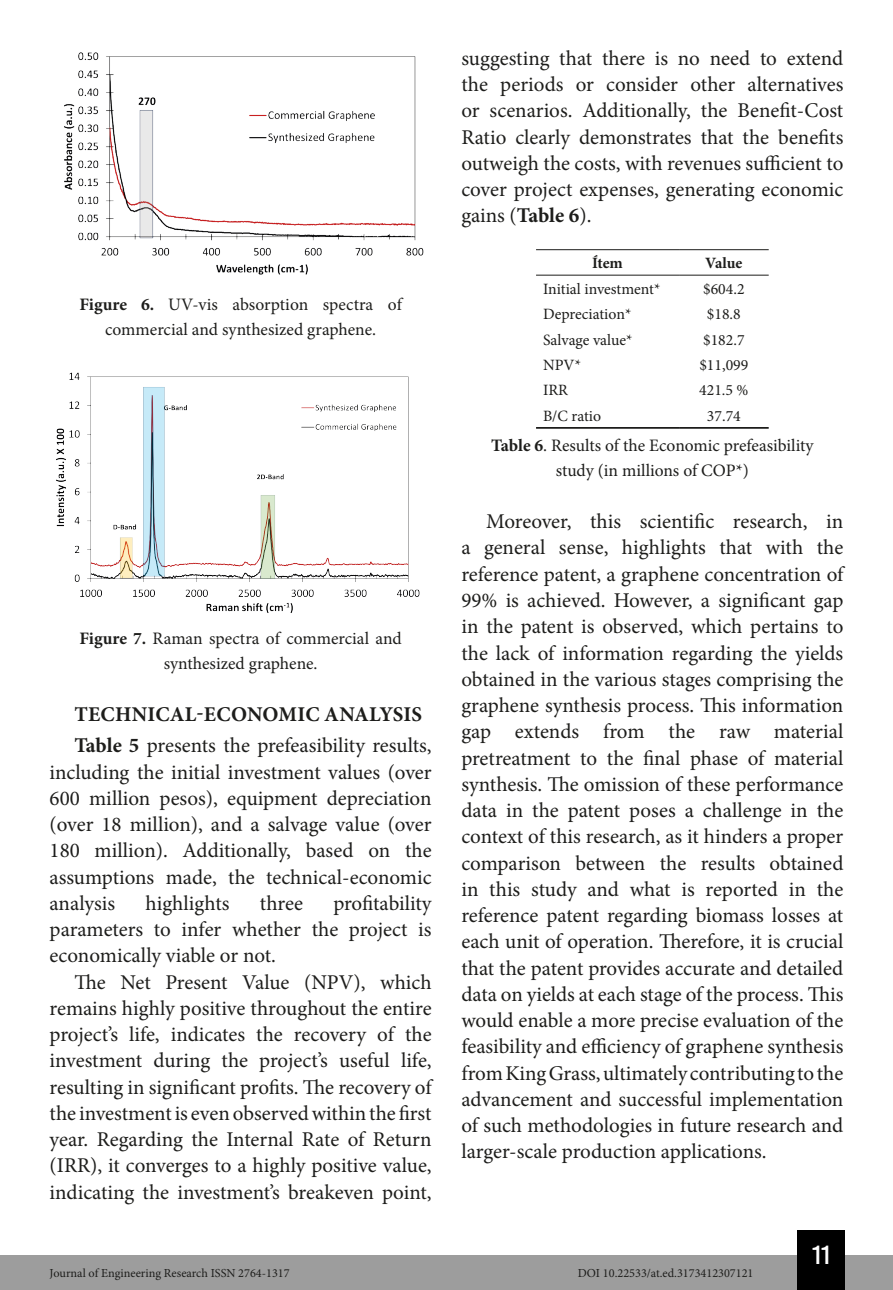
<style>
.page{position:relative;width:893px;height:1290px;background:#fff}
.page>*{position:absolute;margin:0;border:0;box-sizing:border-box;transform-origin:0 0}
.t1{font:26.25px "Bebas Kai";color:#fff}
.t2{font:21px/26.2px "Minion Pro";color:#1d1d1b;text-align:justify}
.t3{font:17.5px/24.5px "Minion Pro";color:#1d1d1b;text-align:center}
.t4{font:15.75px "Minion Pro";color:#1d1d1b}
.t5{font:700 15.75px "Minion Pro";letter-spacing:-.005em;color:#1d1d1b}
.t6{font:12.25px "Minion Pro";color:#1d1d1b}
.s1{font-weight:700}
</style>
<div class="page">
<div style="left:0;top:1255px;width:893px;height:35px;background:#9d9d9d"></div>
<div style="left:797px;top:1230px;width:48px;height:60px;background:#000"></div>
<img style="left:64px;top:52px;width:360px;height:223px">
<img style="left:56px;top:372px;width:364px;height:241px">
<hr style="left:536px;top:427px;width:143px;height:2px;background:#1d1d1b">
<hr style="left:679px;top:427px;width:90px;height:2px;background:#1d1d1b">
<hr style="left:536px;top:249px;width:143px;height:1px;background:#1d1d1b">
<hr style="left:679px;top:249px;width:90px;height:1px;background:#1d1d1b">
<hr style="left:536px;top:275px;width:143px;height:1px;background:#1d1d1b">
<hr style="left:679px;top:275px;width:90px;height:1px;background:#1d1d1b">
<p class="t3" style="left:79px;top:293px;width:324px"><span class="s1">Figure 6.</span> UV-vis absorption spectra of commercial and synthesized graphene.</p>
<p class="t3" style="left:79px;top:626px;width:324px"><span class="s1">Figure 7.</span> Raman spectra of commercial and synthesized graphene.</p>
<p class="t2" style="left:74px;top:699px;width:359px;line-height:31.2px"><span class="s1">TECHNICAL-ECONOMIC ANALYSIS<br>Table 5</span> presents the prefeasibility results,</p>
<p class="t2" style="left:50px;top:759px;width:383px">including the initial investment values (over 600 million pesos), equipment depreciation (over 18 million), and a salvage value (over 180 million). Additionally, based on the assumptions made, the technical-economic analysis</p>
<p class="t2" style="left:50px;top:890px;width:383px;text-indent:284px">profitability parameters to infer whether the project is economically viable or not.</p>
<p class="t2" style="left:50px;top:969px;width:383px;text-indent:25px">The Net Present Value (NPV), which remains highly positive throughout the entire project’s life, indicates the recovery of the investment during the project’s useful life, resulting in significant profits. The recovery of the investment is even observed within the first year. Regarding the Internal Rate of Return (IRR), it converges to a highly positive value, indicating the investment’s breakeven point,</p>
<p class="t2" style="left:145px;top:890px;width:85px">highlights</p>
<p class="t2" style="left:260px;top:890px;width:45px">three</p>
<p class="t2" style="left:461px;top:45px;width:383px">suggesting that there is no need to extend the periods or consider other alternatives or scenarios. Additionally, the Benefit-Cost Ratio clearly demonstrates that the benefits outweigh the costs, with revenues sufficient to cover project expenses, generating economic gains (<span class="s1">Table 6</span>).</p>
<p class="t5" style="left:592px;top:252px;width:32px">Ítem</p>
<p class="t5" style="left:705px;top:252px;width:39px">Value</p>
<p class="t4" style="left:543px;top:278px;width:119px">Initial investment*</p>
<p class="t4" style="left:703px;top:278px;width:43px">$604.2</p>
<p class="t4" style="left:543px;top:303px;width:90px">Depreciation*</p>
<p class="t4" style="left:707px;top:303px;width:35px">$18.8</p>
<p class="t4" style="left:543px;top:329px;width:91px">Salvage value*</p>
<p class="t4" style="left:703px;top:329px;width:43px">$182.7</p>
<p class="t4" style="left:543px;top:354px;width:40px">NPV*</p>
<p class="t4" style="left:699px;top:354px;width:50px">$11,099</p>
<p class="t4" style="left:543px;top:380px;width:26px">IRR</p>
<p class="t4" style="left:699px;top:380px;width:51px">421.5 %</p>
<p class="t4" style="left:543px;top:405px;width:60px">B/C ratio</p>
<p class="t4" style="left:707px;top:405px;width:35px">37.74</p>
<p class="t3" style="left:491px;top:433px;width:324px"><span class="s1">Table 6</span>. Results of the Economic prefeasibility study (in millions of COP*)</p>
<p class="t2" style="left:461px;top:508px;width:384px;text-indent:25px">Moreover, this scientific research, in a general sense, highlights that with the reference patent, a graphene concentration of 99% is achieved. However, a significant gap in the patent is observed, which pertains to the lack of information regarding the yields obtained in the various stages comprising the graphene synthesis process. This information gap extends from the raw material pretreatment to the final phase of material synthesis. The omission of these performance data in the patent poses a challenge in the context of this research, as it hinders a proper comparison between the results obtained in this study and what is reported in the reference patent regarding biomass losses at each unit of operation. Therefore, it is crucial that the patent provides accurate and detailed data on yields at each stage of the process. This would enable a more precise evaluation of the feasibility and efficiency of graphene synthesis from King Grass, ultimately contributing to the advancement and successful implementation of such methodologies in future research and larger-scale production applications.</p>
<p class="t1" style="left:812px;top:1241px;width:19px">11</p>
<p class="t6" style="left:50px;top:1265px;width:242px">Journal of Engineering Research ISSN 2764-1317</p>
<p class="t6" style="left:578px;top:1265px;width:177px">DOI 10.22533/at.ed.3173412307121</p>
</div>
